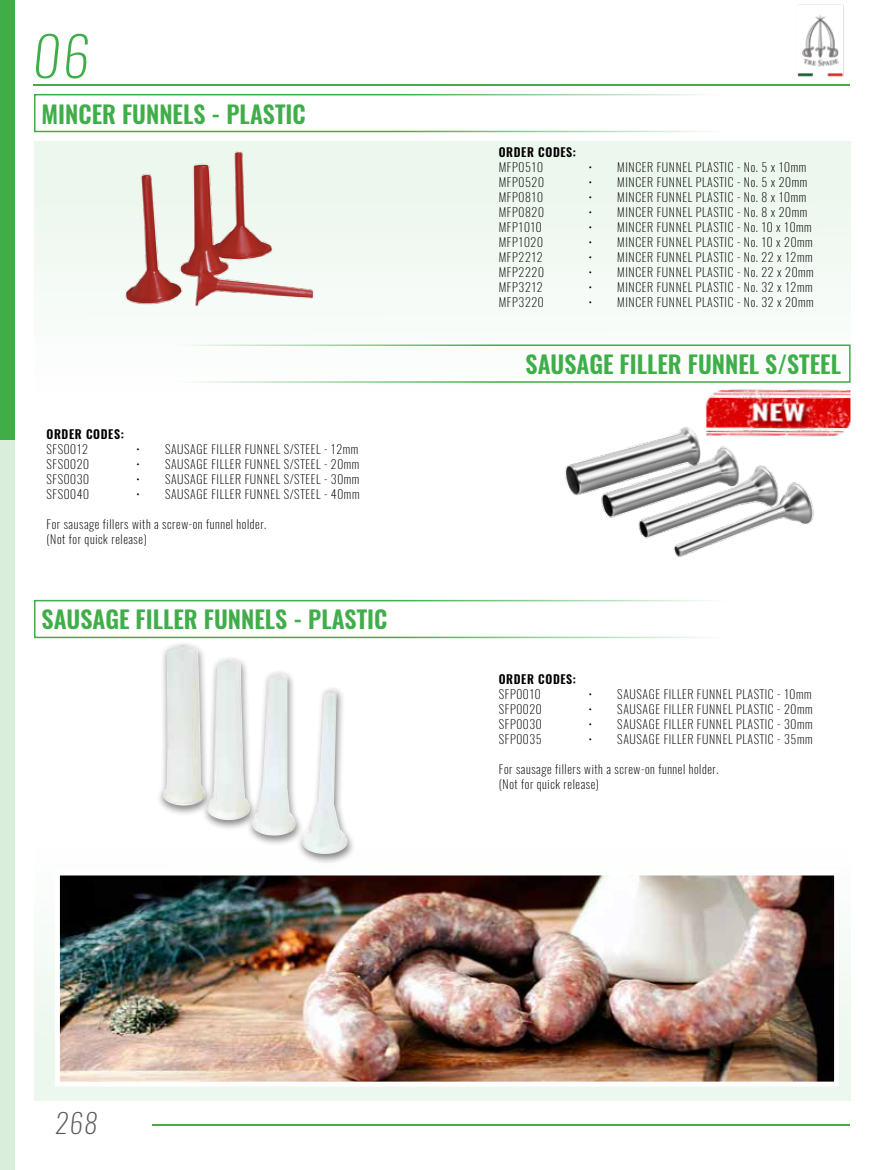
<style>
.page{position:relative;width:893px;height:1170px;background:#fff}
.page>*{position:absolute;margin:0;border:0;box-sizing:border-box;transform-origin:0 0}
.t1{font:italic 200 54px "Oswald";color:#3fae49}
.t2{font:italic 200 27px "Oswald";color:#58595b}
.t3{font:600 24px "Oswald";color:#3fae49}
.t4{font:200 12px/15px "Oswald";letter-spacing:.05em;color:#000}
.t5{font:600 12px "Oswald";letter-spacing:.05em;color:#000}
</style>
<div class="page">
<div style="left:34px;top:141px;width:816px;height:287px;background:#f5fbf6"></div>
<div style="left:34px;top:811px;width:816px;height:289px;background:linear-gradient(to bottom,#fff,#e9f6eb)"></div>
<div style="left:156px;top:641px;width:200px;height:224px;background:#000;opacity:.5"></div>
<img style="left:162px;top:645px;width:44px;height:160px">
<img style="left:125px;top:151px;width:189px;height:156px">
<img style="left:565px;top:427px;width:249px;height:130px">
<div style="left:34px;top:94px;width:715px;height:38px;border:2px solid #3fae49"></div>
<div style="left:34px;top:600px;width:715px;height:38px;border:2px solid #3fae49"></div>
<div style="left:152px;top:344px;width:699px;height:39px;border:2px solid #3fae49"></div>
<img style="left:53px;top:868px;width:788px;height:220px">
<img style="left:705px;top:389px;width:145px;height:51px">
<img style="left:797px;top:4px;width:47px;height:73px">
<div style="left:0;top:0;width:15px;height:1169px;background:#d9efdb"></div>
<hr style="left:152px;top:1124px;width:697px;height:1px;background:#3fae49">
<hr style="left:33px;top:84px;width:816px;height:2px;background:#3fae49">
<div style="left:0;top:0;width:15px;height:440px;background:#3fae49"></div>
<h1 class="t1" style="left:33px;top:19px;width:57px">06</h1>
<h3 class="t3" style="left:42px;top:97px;width:265px">MINCER FUNNELS - PLASTIC</h3>
<p class="t5" style="left:47px;top:425px;width:79px">ORDER CODES:</p>
<p class="t4" style="left:47px;top:441px;width:43px">SFS0012</p>
<p class="t4" style="left:137px;top:441px;width:223px">• SAUSAGE FILLER FUNNEL S/STEEL - 12mm</p>
<p class="t4" style="left:47px;top:456px;width:44px">SFS0020</p>
<p class="t4" style="left:137px;top:456px;width:224px">• SAUSAGE FILLER FUNNEL S/STEEL - 20mm</p>
<p class="t4" style="left:47px;top:471px;width:44px">SFS0030</p>
<p class="t4" style="left:137px;top:471px;width:224px">• SAUSAGE FILLER FUNNEL S/STEEL - 30mm</p>
<p class="t4" style="left:47px;top:486px;width:44px">SFS0040</p>
<p class="t4" style="left:137px;top:486px;width:224px">• SAUSAGE FILLER FUNNEL S/STEEL - 40mm</p>
<p class="t4" style="left:47px;top:516px;width:221px">For sausage fillers with a screw-on funnel holder. (Not for quick release)</p>
<h3 class="t3" style="left:42px;top:603px;width:347px">SAUSAGE FILLER FUNNELS - PLASTIC</h3>
<p class="t5" style="left:499px;top:144px;width:79px">ORDER CODES:</p>
<p class="t4" style="left:499px;top:160px;width:46px">MFP0510</p>
<p class="t4" style="left:589px;top:160px;width:219px">• MINCER FUNNEL PLASTIC - No. 5 x 10mm</p>
<p class="t4" style="left:499px;top:175px;width:47px">MFP0520</p>
<p class="t4" style="left:589px;top:175px;width:220px">• MINCER FUNNEL PLASTIC - No. 5 x 20mm</p>
<p class="t4" style="left:499px;top:190px;width:46px">MFP0810</p>
<p class="t4" style="left:589px;top:190px;width:219px">• MINCER FUNNEL PLASTIC - No. 8 x 10mm</p>
<p class="t4" style="left:499px;top:205px;width:47px">MFP0820</p>
<p class="t4" style="left:589px;top:205px;width:220px">• MINCER FUNNEL PLASTIC - No. 8 x 20mm</p>
<p class="t4" style="left:499px;top:220px;width:45px">MFP1010</p>
<p class="t4" style="left:589px;top:220px;width:224px">• MINCER FUNNEL PLASTIC - No. 10 x 10mm</p>
<p class="t4" style="left:499px;top:235px;width:46px">MFP1020</p>
<p class="t4" style="left:589px;top:235px;width:225px">• MINCER FUNNEL PLASTIC - No. 10 x 20mm</p>
<p class="t4" style="left:499px;top:250px;width:46px">MFP2212</p>
<p class="t4" style="left:589px;top:250px;width:225px">• MINCER FUNNEL PLASTIC - No. 22 x 12mm</p>
<p class="t4" style="left:499px;top:265px;width:47px">MFP2220</p>
<p class="t4" style="left:589px;top:265px;width:226px">• MINCER FUNNEL PLASTIC - No. 22 x 20mm</p>
<p class="t4" style="left:499px;top:280px;width:45px">MFP3212</p>
<p class="t4" style="left:589px;top:280px;width:225px">• MINCER FUNNEL PLASTIC - No. 32 x 12mm</p>
<p class="t4" style="left:499px;top:295px;width:47px">MFP3220</p>
<p class="t4" style="left:589px;top:295px;width:226px">• MINCER FUNNEL PLASTIC - No. 32 x 20mm</p>
<h3 class="t3" style="left:526px;top:347px;width:317px">SAUSAGE FILLER FUNNEL S/STEEL</h3>
<p class="t5" style="left:499px;top:670px;width:79px">ORDER CODES:</p>
<p class="t4" style="left:499px;top:686px;width:44px">SFP0010</p>
<p class="t4" style="left:589px;top:686px;width:224px">• SAUSAGE FILLER FUNNEL PLASTIC - 10mm</p>
<p class="t4" style="left:499px;top:701px;width:45px">SFP0020</p>
<p class="t4" style="left:589px;top:701px;width:225px">• SAUSAGE FILLER FUNNEL PLASTIC - 20mm</p>
<p class="t4" style="left:499px;top:716px;width:45px">SFP0030</p>
<p class="t4" style="left:589px;top:716px;width:225px">• SAUSAGE FILLER FUNNEL PLASTIC - 30mm</p>
<p class="t4" style="left:499px;top:731px;width:44px">SFP0035</p>
<p class="t4" style="left:589px;top:731px;width:225px">• SAUSAGE FILLER FUNNEL PLASTIC - 35mm</p>
<p class="t4" style="left:499px;top:761px;width:221px">For sausage fillers with a screw-on funnel holder. (Not for quick release)</p>
<h2 class="t2" style="left:55px;top:1104px;width:44px">268</h2>
</div>
